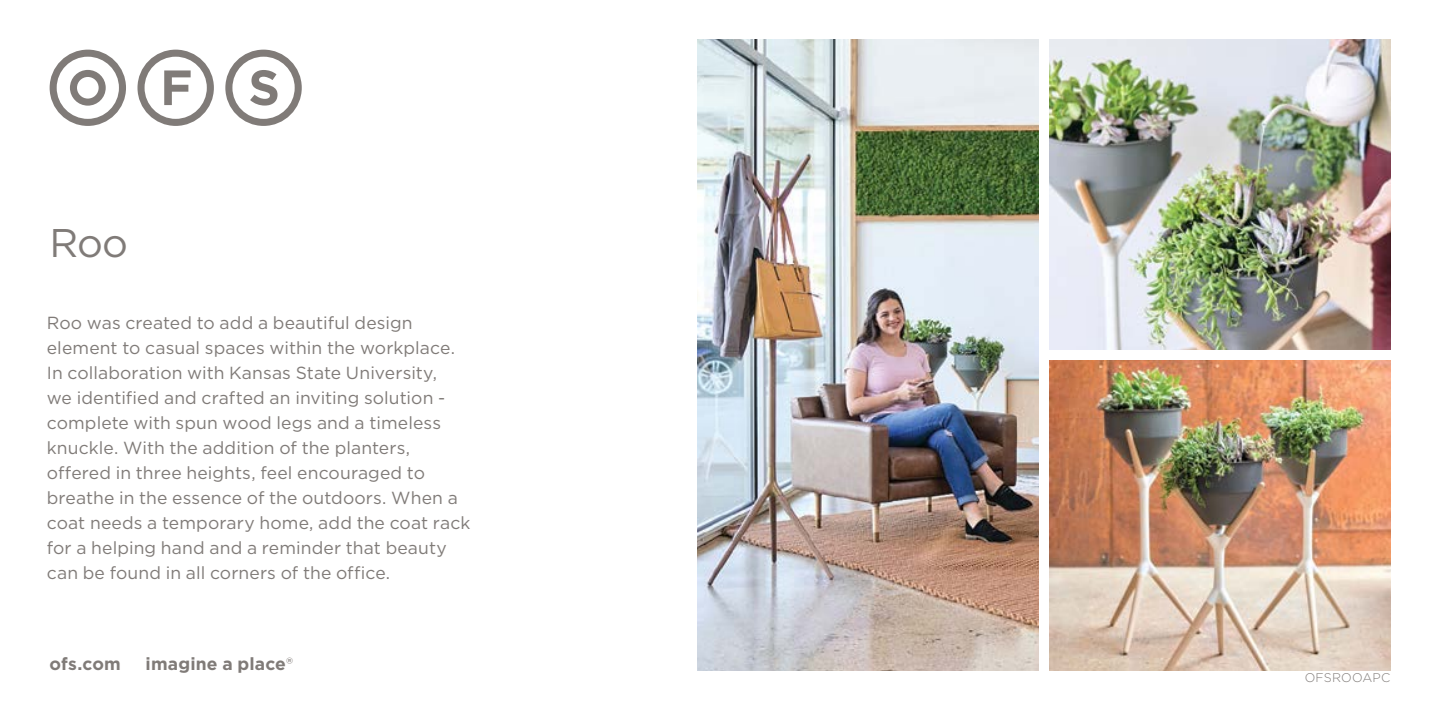
<style>
.page{position:relative;width:1440px;height:720px;background:#fff}
.page>*{position:absolute;margin:0;border:0;box-sizing:border-box;transform-origin:0 0}
.t1{font:40px "Gotham";color:#807b78}
.t2{font:17.5px/25px "Gotham";letter-spacing:.005em;color:#807b78}
.t3{font:700 17.5px "Gotham";letter-spacing:.01em;color:#807b78}
.t4{font:300 12.5px "Gotham";letter-spacing:.015em;color:#807b78}
.s1{font-weight:400}
</style>
<div class="page">
<img style="left:1050px;top:39px;width:340px;height:310px">
<img style="left:1050px;top:361px;width:340px;height:309px">
<img style="left:697px;top:39px;width:341px;height:631px">
<svg style="left:50px;top:50px;width:76px;height:76px"></svg>
<svg style="left:137px;top:50px;width:77px;height:76px"></svg>
<svg style="left:225px;top:50px;width:77px;height:76px"></svg>
<h1 class="t1" style="left:50px;top:217px;width:80px">Roo</h1>
<p class="t2" style="left:47px;top:310px;width:425px">Roo was created to add a beautiful design element to casual spaces within the workplace.<br>In collaboration with Kansas State University,<br>we identified and crafted an inviting solution - complete with spun wood legs and a timeless knuckle. With the addition of the planters, offered in three heights, feel encouraged to breathe in the essence of the outdoors. When a coat needs a temporary home, add the coat rack for a helping hand and a reminder that beauty can be found in all corners of the office.</p>
<p class="t3" style="left:50px;top:653px;width:73px">ofs.com</p>
<p class="t3" style="left:146px;top:653px;width:149px">imagine a place<span class="s1">®</span></p>
<p class="t4" style="left:1305px;top:670px;width:87px">OFSROOAPC</p>
</div>
